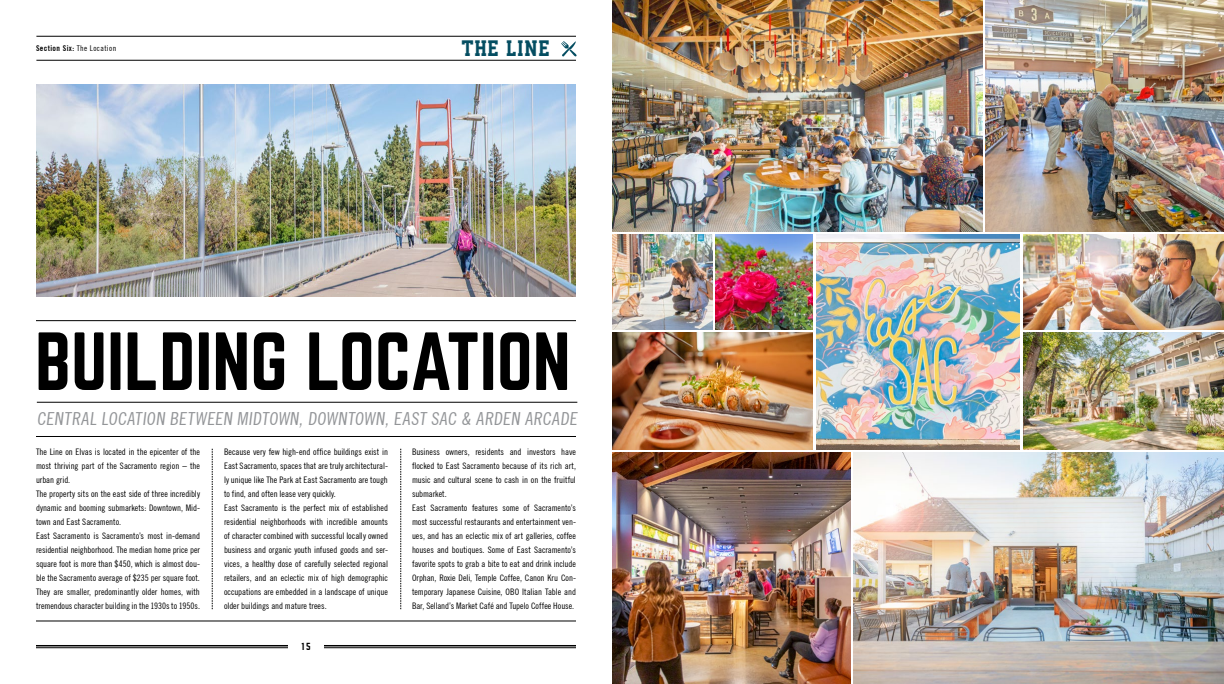
<style>
.page{position:relative;width:1224px;height:684px;background:#fff}
.page>*{position:absolute;margin:0;border:0;box-sizing:border-box;transform-origin:0 0}
.t1{font:72px "Norwester";color:#000}
.t2{font:23.3px "Athletico Sharp";color:#044d61}
.t3{font:condensed 18px "Trade Gothic No.18";color:#939598}
.t4{font:condensed 9px/14px "Trade Gothic No.18";letter-spacing:-.005em;color:#000}
.t5{font:9px "Norwester";color:#000}
.t6{font:700 condensed 8px "Trade Gothic No.20";letter-spacing:.05em;color:#000}
.s1{font-family:"Trade Gothic No.18";font-weight:400}
</style>
<div class="page">
<hr style="left:36px;top:621px;width:540px;height:1px;background:#000">
<svg style="left:212px;top:449px;width:1px;height:160px"></svg>
<svg style="left:400px;top:449px;width:1px;height:160px"></svg>
<hr style="left:37px;top:402px;width:540px;height:1px;background:#000">
<hr style="left:36px;top:320px;width:540px;height:1px;background:#000">
<hr style="left:36px;top:436px;width:540px;height:1px;background:#000">
<hr style="left:36px;top:645px;width:252px;height:1px;background:#000">
<hr style="left:36px;top:647px;width:252px;height:1px;background:#000">
<hr style="left:324px;top:645px;width:252px;height:1px;background:#000">
<hr style="left:324px;top:647px;width:252px;height:1px;background:#000">
<img style="left:612px;top:0;width:370px;height:231px">
<img style="left:985px;top:0;width:239px;height:231px">
<img style="left:1023px;top:332px;width:201px;height:118px">
<img style="left:612px;top:332px;width:201px;height:118px">
<img style="left:716px;top:234px;width:97px;height:95px">
<img style="left:1023px;top:234px;width:201px;height:95px">
<img style="left:36px;top:84px;width:540px;height:212px">
<img style="left:854px;top:453px;width:370px;height:231px">
<img style="left:612px;top:453px;width:239px;height:231px">
<img style="left:816px;top:234px;width:204px;height:216px">
<img style="left:612px;top:234px;width:100px;height:95px">
<hr style="left:36px;top:60px;width:540px;height:1px;background:#000">
<hr style="left:36px;top:36px;width:540px;height:1px;background:#000">
<svg style="left:561px;top:41px;width:16px;height:15px"></svg>
<p class="t6" style="left:36px;top:44px;width:82px">Section Six: <span class="s1">The Location</span></p>
<h2 class="t2" style="left:461px;top:35px;width:91px">THE LINE</h2>
<h1 class="t1" style="left:35px;top:327px;width:537px">BUILDING LOCATION</h1>
<h3 class="t3" style="left:37px;top:408px;width:544px">CENTRAL LOCATION BETWEEN MIDTOWN, DOWNTOWN, EAST SAC &amp; ARDEN ARCADE</h3>
<p class="t4" style="left:36px;top:445px;width:166px">The Line on Elvas is located in the epicenter of the most thriving part of the Sacramento region – the urban grid.<br>The property sits on the east side of three incredibly dynamic and booming submarkets: Downtown, Mid&shy;town and East Sacramento.<br>East Sacramento is Sacramento’s most in-demand residential neighborhood. The median home price per square foot is more than $450, which is almost dou&shy;ble the Sacramento average of $235 per square foot.<br>They are smaller, predominantly older homes, with tremendous character building in the 1930s to 1950s.</p>
<p class="t4" style="left:224px;top:445px;width:166px">Because very few high-end office buildings exist in East Sacramento, spaces that are truly architectural&shy;ly unique like The Park at East Sacramento are tough to find, and often lease very quickly.<br>East Sacramento is the perfect mix of established residential neighborhoods with incredible amounts of character combined with successful locally owned business and organic youth infused goods and ser&shy;vices, a healthy dose of carefully selected regional retailers, and an eclectic mix of high demographic occupations are embedded in a landscape of unique older buildings and mature trees.</p>
<p class="t4" style="left:412px;top:445px;width:166px">Business owners, residents and investors have flocked to East Sacramento because of its rich art, music and cultural scene to cash in on the fruitful submarket.<br>East Sacramento features some of Sacramento’s most successful restaurants and entertainment ven&shy;ues, and has an eclectic mix of art galleries, coffee houses and boutiques. Some of East Sacramento’s favorite spots to grab a bite to eat and drink include Orphan, Roxie Deli, Temple Coffee, Canon Kru Con&shy;temporary Japanese Cuisine, OBO Italian Table and Bar, Selland’s Market Café and Tupelo Coffee House.</p>
<p class="t5" style="left:301px;top:642px;width:11px">15</p>
</div>
